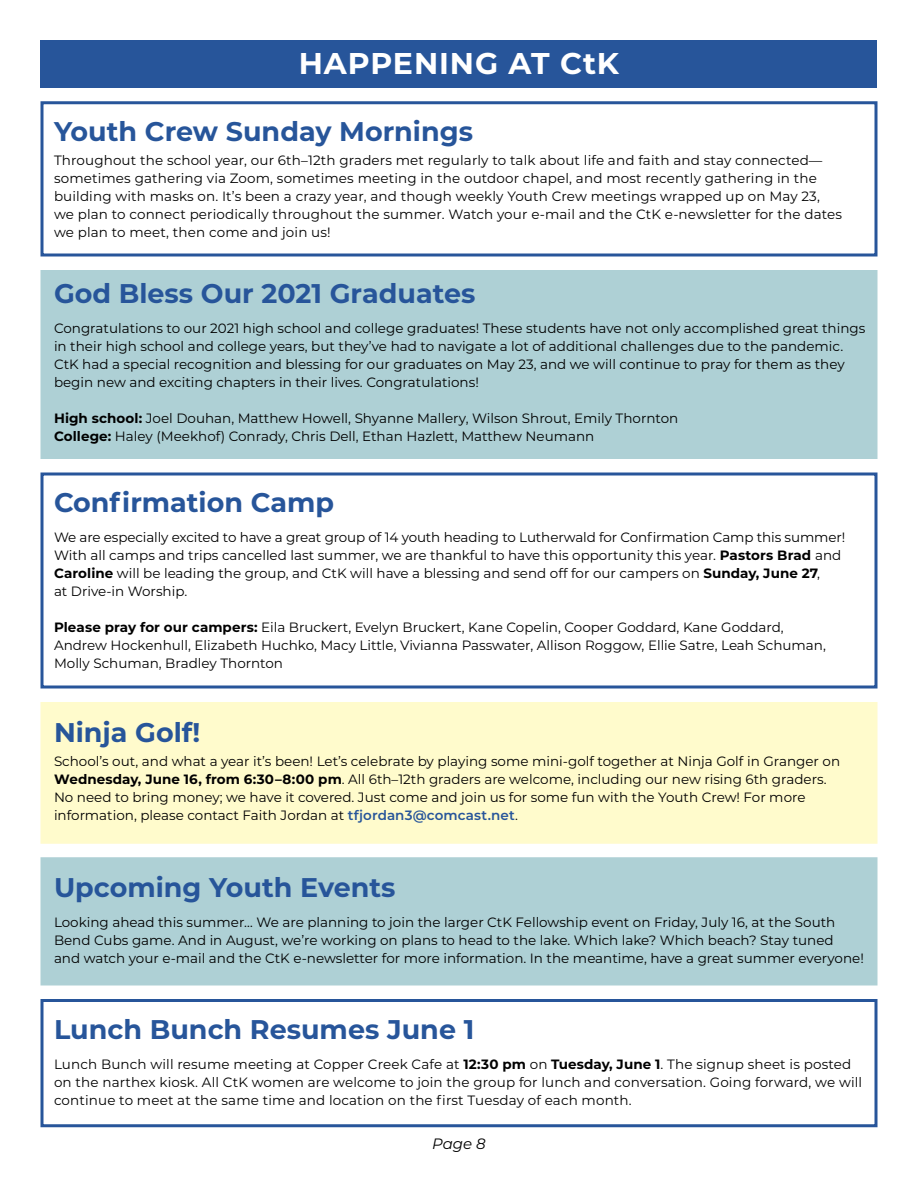
<style>
.page{position:relative;width:918px;height:1188px;background:#fff}
.page>*{position:absolute;margin:0;border:0;box-sizing:border-box;transform-origin:0 0}
.t1{font:700 30px "Montserrat";letter-spacing:.03em;color:#fff}
.t2{font:700 27px "Montserrat";color:#27559a}
.t3{font:italic 15px "Montserrat";color:#000}
.t4{font:13.5px/18px "Montserrat";color:#000}
.s1{font-weight:700}
.s2{font-weight:600;color:#27559a}
</style>
<div class="page">
<div style="left:40px;top:40px;width:838px;height:48px;background:#27559a"></div>
<div style="left:40px;top:101px;width:838px;height:155px;border:3px solid #27559a"></div>
<div style="left:40px;top:472px;width:838px;height:216px;border:3px solid #27559a"></div>
<div style="left:40px;top:270px;width:838px;height:189px;background:#aed0d5"></div>
<div style="left:40px;top:702px;width:838px;height:142px;background:#fffbcc;border:3px solid #fffbcc"></div>
<div style="left:40px;top:857px;width:838px;height:129px;background:#aed0d5;border:3px solid #aed0d5"></div>
<div style="left:40px;top:999px;width:838px;height:128px;border:3px solid #27559a"></div>
<h1 class="t1" style="left:299px;top:42px;width:322px">HAPPENING AT CtK</h1>
<h2 class="t2" style="left:54px;top:112px;width:421px">Youth Crew Sunday Mornings</h2>
<p class="t4" style="left:54px;top:151px;width:790px">Throughout the school year, our 6th–12th graders met regularly to talk about life and faith and stay connected— sometimes gathering via Zoom, sometimes meeting in the outdoor chapel, and most recently gathering in the building with masks on. It’s been a crazy year, and though weekly Youth Crew meetings wrapped up on May 23, we plan to connect periodically throughout the summer. Watch your e-mail and the CtK e-newsletter for the dates we plan to meet, then come and join us!</p>
<h2 class="t2" style="left:54px;top:274px;width:423px">God Bless Our 2021 Graduates</h2>
<p class="t4" style="left:54px;top:319px;width:813px">Congratulations to our 2021 high school and college graduates! These students have not only accomplished great things in their high school and college years, but they’ve had to navigate a lot of additional challenges due to the pandemic.<br>CtK had a special recognition and blessing for our graduates on May 23, and we will continue to pray for them as they begin new and exciting chapters in their lives. Congratulations!</p>
<p class="t4" style="left:54px;top:409px;width:626px"><span class="s1">High school:</span> Joel Douhan, Matthew Howell, Shyanne Mallery, Wilson Shrout, Emily Thornton<br><span class="s1">College:</span> Haley (Meekhof) Conrady, Chris Dell, Ethan Hazlett, Matthew Neumann</p>
<h2 class="t2" style="left:54px;top:483px;width:282px">Confirmation Camp</h2>
<p class="t4" style="left:54px;top:528px;width:793px">We are especially excited to have a great group of 14 youth heading to Lutherwald for Confirmation Camp this summer!<br>With all camps and trips cancelled last summer, we are thankful to have this opportunity this year. <span class="s1">Pastors Brad</span> and <span class="s1">Caroline</span> will be leading the group, and CtK will have a blessing and send off for our campers on <span class="s1">Sunday, June 27</span>,<br>at Drive-in Worship.</p>
<p class="t4" style="left:54px;top:618px;width:773px"><span class="s1">Please pray for our campers:</span> Eila Bruckert, Evelyn Bruckert, Kane Copelin, Cooper Goddard, Kane Goddard,<br>Andrew Hockenhull, Elizabeth Huchko, Macy Little, Vivianna Passwater, Allison Roggow, Ellie Satre, Leah Schuman,<br>Molly Schuman, Bradley Thornton</p>
<h2 class="t2" style="left:54px;top:713px;width:148px">Ninja Golf!</h2>
<p class="t4" style="left:54px;top:751px;width:788px">School’s out, and what a year it’s been! Let’s celebrate by playing some mini-golf together at Ninja Golf in Granger on <span class="s1">Wednesday, June 16, from 6:30–8:00 pm</span>. All 6th–12th graders are welcome, including our new rising 6th graders.<br>No need to bring money; we have it covered. Just come and join us for some fun with the Youth Crew! For more information, please contact Faith Jordan at <span class="s2">tfjordan3@comcast.net</span>.</p>
<h2 class="t2" style="left:54px;top:868px;width:343px">Upcoming Youth Events</h2>
<p class="t4" style="left:54px;top:913px;width:811px">Looking ahead this summer… We are planning to join the larger CtK Fellowship event on Friday, July 16, at the South<br>Bend Cubs game. And in August, we’re working on plans to head to the lake. Which lake? Which beach? Stay tuned<br>and watch your e-mail and the CtK e-newsletter for more information. In the meantime, have a great summer everyone!</p>
<h2 class="t2" style="left:54px;top:1010px;width:422px">Lunch Bunch Resumes June 1</h2>
<p class="t4" style="left:54px;top:1054px;width:810px">Lunch Bunch will resume meeting at Copper Creek Cafe at <span class="s1">12:30 pm</span> on <span class="s1">Tuesday, June 1</span>. The signup sheet is posted on the narthex kiosk. All CtK women are welcome to join the group for lunch and conversation. Going forward, we will continue to meet at the same time and location on the first Tuesday of each month.</p>
<p class="t3" style="left:432px;top:1133px;width:55px">Page 8</p>
</div>
